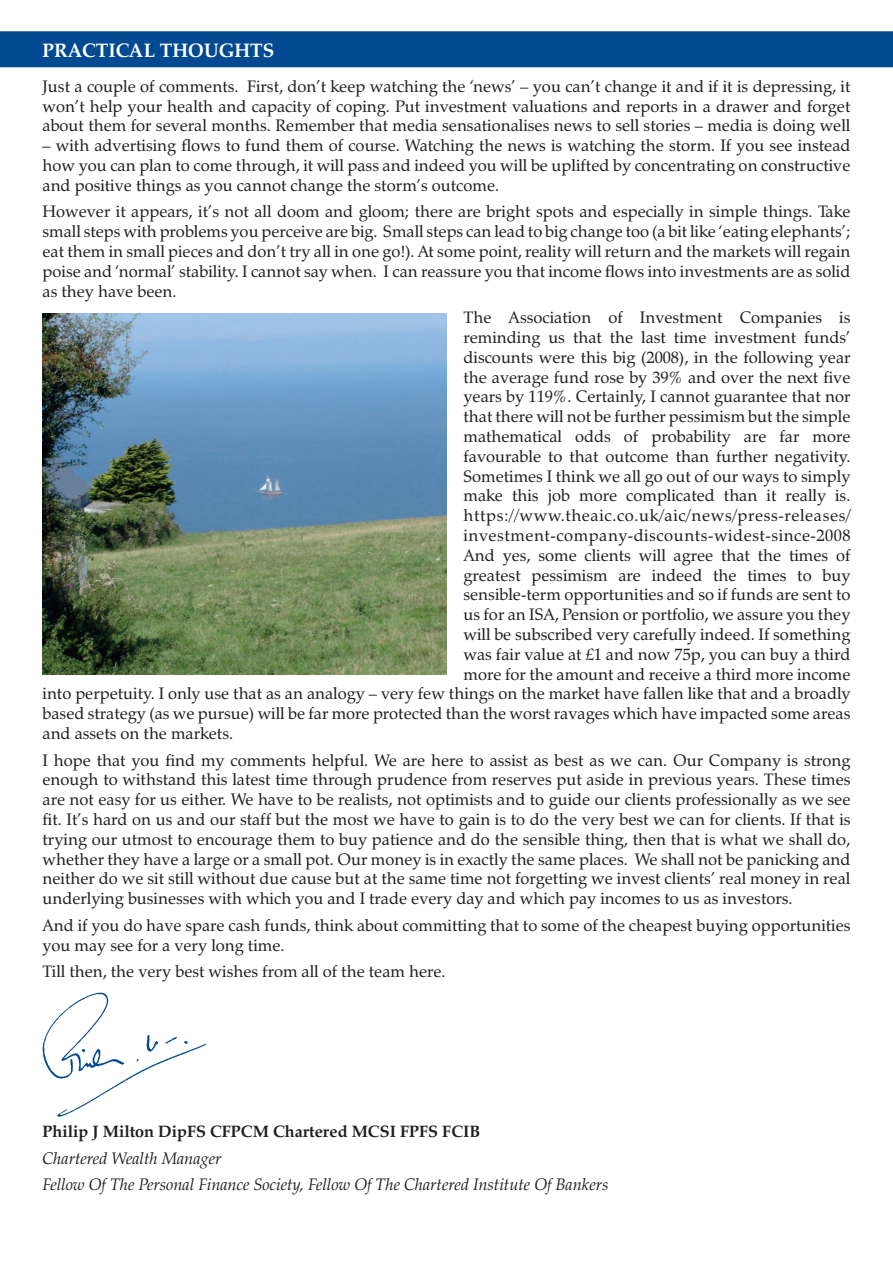
<style>
.page{position:relative;width:893px;height:1263px;background:#fff}
.page>*{position:absolute;margin:0;border:0;box-sizing:border-box;transform-origin:0 0}
.t1{font:700 19.5px "Zapf Calligraphic 801 BT";color:#fff}
.t2{font:16.5px/19.8px "Zapf Calligraphic 801 BT";color:#231f20;text-align:justify}
.t3{font:italic 16.5px/26.5px "Zapf Calligraphic 801 BT";color:#231f20}
.t4{font:16.5px "Zapf Calligraphic 801 BT";letter-spacing:.035em;color:#231f20}
.t5{font:16.5px "Zapf Calligraphic 801 BT";letter-spacing:.03em;color:#231f20}
.t6{font:700 16.5px "Zapf Calligraphic 801 BT";color:#231f20}
</style>
<div class="page">
<div style="left:0;top:31px;width:893px;height:36px;background:#014990"></div>
<img style="left:43px;top:993px;width:163px;height:123px">
<img style="left:43px;top:314px;width:403px;height:360px">
<p class="t1" style="left:43px;top:38px;width:233px">PRACTICAL THOUGHTS</p>
<p class="t2" style="left:43px;top:76px;width:809px">Just a couple of comments. First, don’t keep watching the ‘news’ – you can’t change it and if it is depressing, it won’t help your health and capacity of coping. Put investment valuations and reports in a drawer and forget about them for several months. Remember that media sensationalises news to sell stories – media is doing well</p>
<p class="t2" style="left:43px;top:136px;width:809px">– with advertising flows to fund them of course. Watching the news is watching the storm. If you see instead how you can plan to come through, it will pass and indeed you will be uplifted by concentrating on constructive and positive things as you cannot change the storm’s outcome.</p>
<p class="t2" style="left:43px;top:202px;width:810px">However it appears, it’s not all doom and gloom; there are bright spots and especially in simple things. Take small steps with problems you perceive are big. Small steps can lead to big change too (a bit like ‘eating elephants’; eat them in small pieces and don’t try all in one go!). At some point, reality will return and the markets will regain poise and ‘normal’ stability. I cannot say when. I can reassure you that income flows into investments are as solid as they have been.</p>
<p class="t2" style="left:463px;top:308px;width:388px">The Association of Investment Companies is</p>
<p class="t2" style="left:463px;top:327px;width:388px">reminding us that the last time investment funds’</p>
<p class="t2" style="left:463px;top:347px;width:388px">discounts were this big (2008), in the following year</p>
<p class="t2" style="left:463px;top:367px;width:388px">the average fund rose by 39% and over the next five</p>
<p class="t2" style="left:463px;top:387px;width:388px">years by 119%. Certainly, I cannot guarantee that nor</p>
<p class="t2" style="left:463px;top:407px;width:388px">that there will not be further pessimism but the simple</p>
<p class="t2" style="left:463px;top:426px;width:388px">mathematical odds of probability are far more</p>
<p class="t2" style="left:463px;top:446px;width:388px">favourable to that outcome than further negativity.</p>
<p class="t2" style="left:463px;top:466px;width:388px">Sometimes I think we all go out of our ways to simply</p>
<p class="t2" style="left:463px;top:486px;width:388px">make this job more complicated than it really is.</p>
<p class="t4" style="left:463px;top:505px;width:389px">https://www.theaic.co.uk/aic/news/press-releases/</p>
<p class="t5" style="left:463px;top:525px;width:389px">investment-company-discounts-widest-since-2008</p>
<p class="t2" style="left:463px;top:545px;width:388px">And yes, some clients will agree that the times of</p>
<p class="t2" style="left:463px;top:565px;width:388px">greatest pessimism are indeed the times to buy</p>
<p class="t2" style="left:463px;top:585px;width:388px">sensible-term opportunities and so if funds are sent to</p>
<p class="t2" style="left:463px;top:605px;width:388px">us for an ISA, Pension or portfolio, we assure you they</p>
<p class="t2" style="left:463px;top:624px;width:388px">will be subscribed very carefully indeed. If something</p>
<p class="t2" style="left:463px;top:644px;width:388px">was fair value at £1 and now 75p, you can buy a third</p>
<p class="t2" style="left:463px;top:664px;width:388px">more for the amount and receive a third more income</p>
<p class="t2" style="left:43px;top:684px;width:809px">into perpetuity. I only use that as an analogy – very few things on the market have fallen like that and a broadly</p>
<p class="t2" style="left:43px;top:704px;width:809px">based strategy (as we pursue) will be far more protected than the worst ravages which have impacted some areas</p>
<p class="t2" style="left:43px;top:723px;width:192px">and assets on the markets.</p>
<p class="t2" style="left:43px;top:750px;width:809px">I hope that you find my comments helpful. We are here to assist as best as we can. Our Company is strong enough to withstand this latest time through prudence from reserves put aside in previous years. These times are not easy for us either. We have to be realists, not optimists and to guide our clients professionally as we see fit. It’s hard on us and our staff but the most we have to gain is to do the very best we can for clients. If that is trying our utmost to encourage them to buy patience and do the sensible thing, then that is what we shall do, whether they have a large or a small pot. Our money is in exactly the same places. We shall not be panicking and neither do we sit still without due cause but at the same time not forgetting we invest clients’ real money in real underlying businesses with which you and I trade every day and which pay incomes to us as investors.</p>
<p class="t2" style="left:43px;top:915px;width:809px">And if you do have spare cash funds, think about committing that to some of the cheapest buying opportunities you may see for a very long time.</p>
<p class="t2" style="left:43px;top:962px;width:405px">Till then, the very best wishes from all of the team here.</p>
<p class="t6" style="left:43px;top:1121px;width:439px">Philip J Milton DipFS CFPCM Chartered MCSI FPFS FCIB</p>
<p class="t3" style="left:43px;top:1144px;width:567px">Chartered Wealth Manager<br>Fellow Of The Personal Finance Society, Fellow Of The Chartered Institute Of Bankers</p>
</div>
